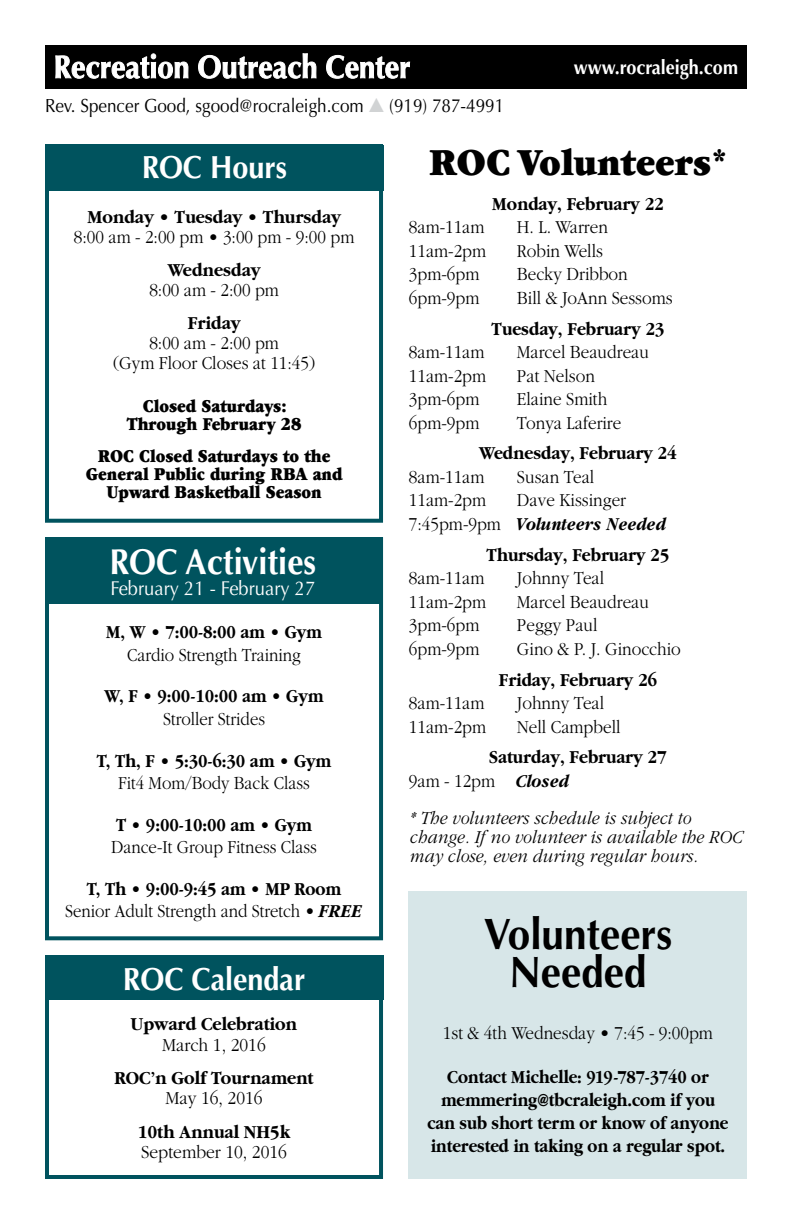
<style>
.page{position:relative;width:792px;height:1224px;background:#fff}
.page>*{position:absolute;margin:0;border:0;box-sizing:border-box;transform-origin:0 0}
.t1{font:700 44px/38px "Optima";color:#000;text-align:center;scale:.92 1}
.t2{font:900 40px "Garamond";color:#000;scale:.9 1}
.t3{font:700 36px "Optima";color:#fff;scale:.9 1}
.t4{font:700 32px "Optima";color:#fff;scale:.9 1}
.t5{font:20px "Optima";color:#fff;scale:.92 1}
.t6{font:700 20px "Optima";color:#fff;scale:.9 1}
.t7{font:300 19px/23.6px "Garamond";color:#000;scale:.9 1}
.t8{font:300 19px/22.6px "Garamond";color:#000;text-align:center;scale:.88 1}
.t9{font:700 19px/23.6px "Garamond";color:#000;scale:.9 1}
.t10{font:700 19px/22.8px "Garamond";color:#000;text-align:center;scale:.87 1}
.t11{font:900 19px/18px "Garamond";color:#000;text-align:center;scale:.84 1}
.t12{font:italic 300 19px/19.4px "Garamond";letter-spacing:.005em;color:#000;scale:.92 1}
.t13{font:700 19px "Garamond";color:#000;scale:.92 1}
.t14{font:700 19px "Garamond";color:#000;scale:.88 1}
.t15{font:19px "Optima";color:#000;scale:.9 1}
.t16{font:300 19px "Garamond";color:#000;scale:.92 1}
.s1{color:#d1d3d4}
.s2{font-weight:700}
.s3{font-weight:700;font-style:italic}
.s4{font-weight:300}
.s5{font-style:italic}
</style>
<div class="page">
<div style="left:45px;top:45px;width:702px;height:43px;background:#000"></div>
<svg style="left:55px;top:53px;width:133px;height:26px"></svg>
<svg style="left:198px;top:53px;width:118px;height:26px"></svg>
<svg style="left:326px;top:55px;width:84px;height:24px"></svg>
<div style="left:409px;top:891px;width:338px;height:288px;background:#d7e6e8"></div>
<div style="left:45px;top:537px;width:338px;height:403px;border:4px solid #00535e"></div>
<div style="left:45px;top:537px;width:337px;height:67px;background:#00535e"></div>
<div style="left:45px;top:956px;width:338px;height:44px;background:#00535e"></div>
<div style="left:45px;top:956px;width:338px;height:223px;border:4px solid #00535e"></div>
<div style="left:45px;top:144px;width:338px;height:379px;border:4px solid #00535e"></div>
<div style="left:46px;top:145px;width:337px;height:46px;background:#00535e"></div>
<p class="t15" style="left:45px;top:95px;width:512px">Rev. Spencer Good, sgood@rocraleigh.com <span class="s1">▲</span> (919) 787-4991</p>
<p class="t6" style="left:574px;top:55px;width:184px">www.rocraleigh.com</p>
<h3 class="t4" style="left:142px;top:149px;width:163px">ROC Hours</h3>
<p class="t13" style="left:87px;top:206px;width:277px">Monday • Tuesday • Thursday</p>
<p class="t7" style="left:74px;top:225px;width:313px">8:00 am - 2:00 pm • 3:00 pm - 9:00 pm</p>
<p class="t13" style="left:168px;top:259px;width:102px">Wednesday</p>
<p class="t7" style="left:149px;top:278px;width:146px">8:00 am - 2:00 pm</p>
<p class="t13" style="left:188px;top:312px;width:59px">Friday</p>
<p class="t7" style="left:113px;top:333px;width:226px;line-height:20px;text-align:center">8:00 am - 2:00 pm<br>(Gym Floor Closes at 11:45)</p>
<p class="t11" style="left:127px;top:397px;width:210px">Closed Saturdays:<br>Through February 28</p>
<p class="t11" style="left:86px;top:447px;width:307px">ROC Closed Saturdays to the<br>General Public during RBA and<br>Upward Basketball Season</p>
<h3 class="t3" style="left:109px;top:541px;width:231px">ROC Activities</h3>
<p class="t5" style="left:110px;top:577px;width:224px">February 21 - February 27</p>
<p class="t14" style="left:106px;top:622px;width:247px">M, W • 7:00-8:00 am • Gym</p>
<p class="t8" style="left:127px;top:644px;width:199px">Cardio Strength Training</p>
<p class="t14" style="left:105px;top:686px;width:250px">W, F • 9:00-10:00 am • Gym</p>
<p class="t8" style="left:163px;top:708px;width:117px">Stroller Strides</p>
<p class="t14" style="left:97px;top:750px;width:268px">T, Th, F • 5:30-6:30 am • Gym</p>
<p class="t8" style="left:118px;top:772px;width:219px">Fit4 Mom/Body Back Class</p>
<p class="t14" style="left:116px;top:814px;width:224px">T • 9:00-10:00 am • Gym</p>
<p class="t8" style="left:111px;top:836px;width:235px">Dance-It Group Fitness Class</p>
<p class="t8" style="left:65px;top:878px;width:340px"><span class="s2">T, Th • 9:00-9:45 am • MP Room<br></span>Senior Adult Strength and Stretch • <span class="s3">FREE</span></p>
<h3 class="t4" style="left:123px;top:961px;width:204px">ROC Calendar</h3>
<p class="t13" style="left:131px;top:1014px;width:182px">Upward Celebration</p>
<p class="t16" style="left:162px;top:1034px;width:114px">March 1, 2016</p>
<p class="t13" style="left:115px;top:1067px;width:218px">ROC’n Golf Tournament</p>
<p class="t16" style="left:165px;top:1088px;width:107px">May 16, 2016</p>
<p class="t13" style="left:138px;top:1121px;width:167px">10th Annual NH5k</p>
<p class="t16" style="left:141px;top:1142px;width:160px">September 10, 2016</p>
<h2 class="t2" style="left:429px;top:140px;width:333px">ROC Volunteers*</h2>
<p class="t9" style="left:492px;top:192px;width:192px">Monday, February 22</p>
<p class="t7" style="left:409px;top:216px;width:85px">8am-11am</p>
<p class="t7" style="left:517px;top:216px;width:103px">H. L. Warren</p>
<p class="t7" style="left:409px;top:239px;width:87px">11am-2pm</p>
<p class="t7" style="left:517px;top:239px;width:97px">Robin Wells</p>
<p class="t7" style="left:409px;top:263px;width:80px">3pm-6pm</p>
<p class="t7" style="left:517px;top:263px;width:125px">Becky Dribbon</p>
<p class="t7" style="left:409px;top:286px;width:80px">6pm-9pm</p>
<p class="t7" style="left:517px;top:286px;width:174px">Bill &amp; JoAnn Sessoms</p>
<p class="t9" style="left:491px;top:317px;width:194px">Tuesday, February 23</p>
<p class="t7" style="left:409px;top:340px;width:85px">8am-11am</p>
<p class="t7" style="left:517px;top:340px;width:148px">Marcel Beaudreau</p>
<p class="t7" style="left:409px;top:364px;width:87px">11am-2pm</p>
<p class="t7" style="left:517px;top:364px;width:88px">Pat Nelson</p>
<p class="t7" style="left:409px;top:387px;width:80px">3pm-6pm</p>
<p class="t7" style="left:517px;top:387px;width:102px">Elaine Smith</p>
<p class="t7" style="left:409px;top:411px;width:80px">6pm-9pm</p>
<p class="t7" style="left:517px;top:411px;width:118px">Tonya Laferire</p>
<p class="t9" style="left:479px;top:441px;width:221px">Wednesday, February 24</p>
<p class="t7" style="left:409px;top:465px;width:85px">8am-11am</p>
<p class="t7" style="left:517px;top:465px;width:87px">Susan Teal</p>
<p class="t7" style="left:409px;top:489px;width:87px">11am-2pm</p>
<p class="t7" style="left:409px;top:489px;width:288px;text-indent:108px">Dave Kissinger<br>7:45pm-9pm <span class="s3">Volunteers Needed</span></p>
<p class="t9" style="left:486px;top:543px;width:205px">Thursday, February 25</p>
<p class="t7" style="left:409px;top:567px;width:85px">8am-11am</p>
<p class="t7" style="left:517px;top:567px;width:98px">Johnny Teal</p>
<p class="t7" style="left:409px;top:590px;width:87px">11am-2pm</p>
<p class="t7" style="left:517px;top:590px;width:148px">Marcel Beaudreau</p>
<p class="t7" style="left:409px;top:614px;width:80px">3pm-6pm</p>
<p class="t7" style="left:517px;top:614px;width:91px">Peggy Paul</p>
<p class="t7" style="left:409px;top:637px;width:80px">6pm-9pm</p>
<p class="t7" style="left:517px;top:637px;width:183px">Gino &amp; P. J. Ginocchio</p>
<p class="t9" style="left:499px;top:668px;width:177px">Friday, February 26</p>
<p class="t7" style="left:409px;top:692px;width:85px">8am-11am</p>
<p class="t7" style="left:517px;top:692px;width:98px">Johnny Teal</p>
<p class="t7" style="left:409px;top:715px;width:87px">11am-2pm</p>
<p class="t7" style="left:517px;top:715px;width:117px">Nell Campbell</p>
<p class="t9" style="left:409px;top:746px;width:288px;text-indent:80px">Saturday, February 27<br><span class="s4">9am - 12pm</span> <span class="s5">Closed</span></p>
<p class="t12" style="left:409px;top:808px;width:364px">* The volunteers schedule is subject to change. If no volunteer is available the ROC may close, even during regular hours.</p>
<h1 class="t1" style="left:484px;top:916px;width:206px">Volunteers<br>Needed</h1>
<p class="t7" style="left:443px;top:1021px;width:302px">1st &amp; 4th Wednesday • 7:45 - 9:00pm</p>
<p class="t10" style="left:427px;top:1066px;width:348px">Contact Michelle: 919-787-3740 or memmering@tbcraleigh.com if you can sub short term or know of anyone interested in taking on a regular spot.</p>
</div>
